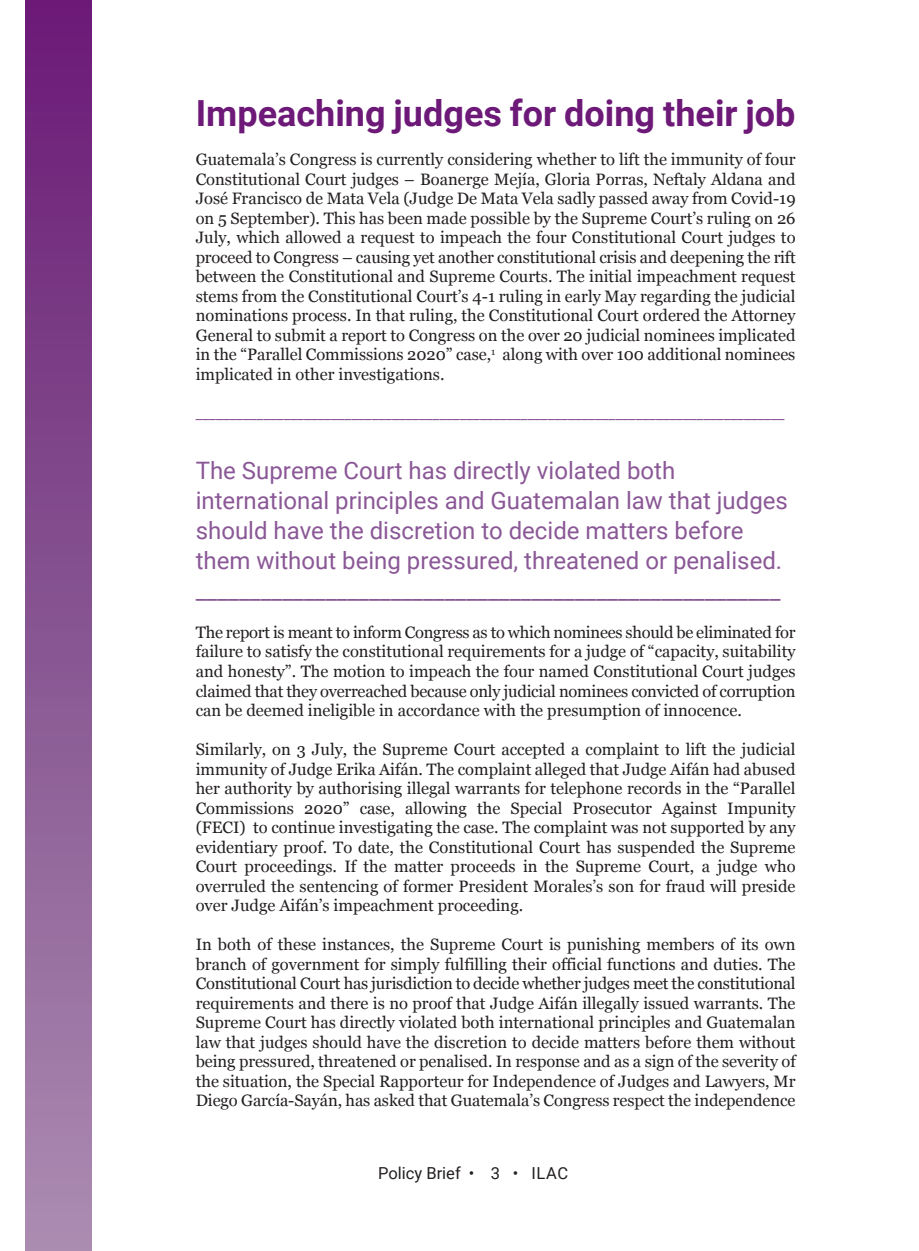
<style>
.page{position:relative;width:919px;height:1251px;background:#fff}
.page>*{position:absolute;margin:0;border:0;box-sizing:border-box;transform-origin:0 0}
.Intermediate_headlin{font:700 36px "Roboto";color:#6d1978}
.Quoted_text{font:24px/30px "Roboto";color:#8a5896}
.Text_regular{font:16.5px/19.5px "Georgia";color:#231f20;text-align:justify}
.t1{font:16.5px "Roboto";color:#231f20}
.Text_regular-2{font:15px "Roboto";color:#8a5896}
</style>
<div class="page">
<div style="left:26px;top:0;width:66px;height:1250px;background:linear-gradient(to bottom,#691b75,#a98daf)"></div>
<p class="Intermediate_headlin" style="left:196px;top:88px;width:601px">Impeaching judges for doing their job</p>
<p class="Text_regular" style="left:196px;top:149px;width:601px">Guatemala’s Congress is currently considering whether to lift the immunity of four Constitutional Court judges – Boanerge Mejía, Gloria Porras, Neftaly Aldana and José Francisco de Mata Vela (Judge De Mata Vela sadly passed away from Covid-19 on 5 September). This has been made possible by the Supreme Court’s ruling on 26<br>July, which allowed a request to impeach the four Constitutional Court judges to proceed to Congress – causing yet another constitutional crisis and deepening the rift between the Constitutional and Supreme Courts. The initial impeachment request stems from the Constitutional Court’s 4-1 ruling in early May regarding the judicial nominations process. In that ruling, the Constitutional Court ordered the Attorney General to submit a report to Congress on the over 20 judicial nominees implicated in the “Parallel Commissions 2020” case,<sup>1</sup> along with over 100 additional nominees implicated in other investigations.</p>
<p class="Text_regular-2" style="left:196px;top:403px;width:590px">_______________________________________________________________________________________</p>
<p class="Quoted_text" style="left:196px;top:454px;width:593px">The Supreme Court has directly violated both international principles and Guatemalan law that judges should have the discretion to decide matters before them without being pressured, threatened or penalised.</p>
<p class="Quoted_text" style="left:196px;top:574px;width:586px">______________________________________________________</p>
<p class="Text_regular" style="left:196px;top:621px;width:601px">The report is meant to inform Congress as to which nominees should be eliminated for failure to satisfy the constitutional requirements for a judge of “capacity, suitability and honesty”. The motion to impeach the four named Constitutional Court judges claimed that they overreached because only judicial nominees convicted of corruption can be deemed ineligible in accordance with the presumption of innocence.</p>
<p class="Text_regular" style="left:196px;top:738px;width:601px">Similarly, on 3 July, the Supreme Court accepted a complaint to lift the judicial immunity of Judge Erika Aifán. The complaint alleged that Judge Aifán had abused her authority by authorising illegal warrants for telephone records in the “Parallel Commissions 2020” case, allowing the Special Prosecutor Against Impunity (FECI) to continue investigating the case. The complaint was not supported by any evidentiary proof. To date, the Constitutional Court has suspended the Supreme Court proceedings. If the matter proceeds in the Supreme Court, a judge who overruled the sentencing of former President Morales’s son for fraud will preside over Judge Aifán’s impeachment proceeding.</p>
<p class="Text_regular" style="left:196px;top:933px;width:601px">In both of these instances, the Supreme Court is punishing members of its own branch of government for simply fulfilling their official functions and duties. The Constitutional Court has jurisdiction to decide whether judges meet the constitutional requirements and there is no proof that Judge Aifán illegally issued warrants. The Supreme Court has directly violated both international principles and Guatemalan law that judges should have the discretion to decide matters before them without being pressured, threatened or penalised. In response and as a sign of the severity of the situation, the Special Rapporteur for Independence of Judges and Lawyers, Mr Diego García-Sayán, has asked that Guatemala’s Congress respect the independence</p>
<p class="t1" style="left:378px;top:1161px;width:192px">Policy Brief • 3 • ILAC</p>
</div>
